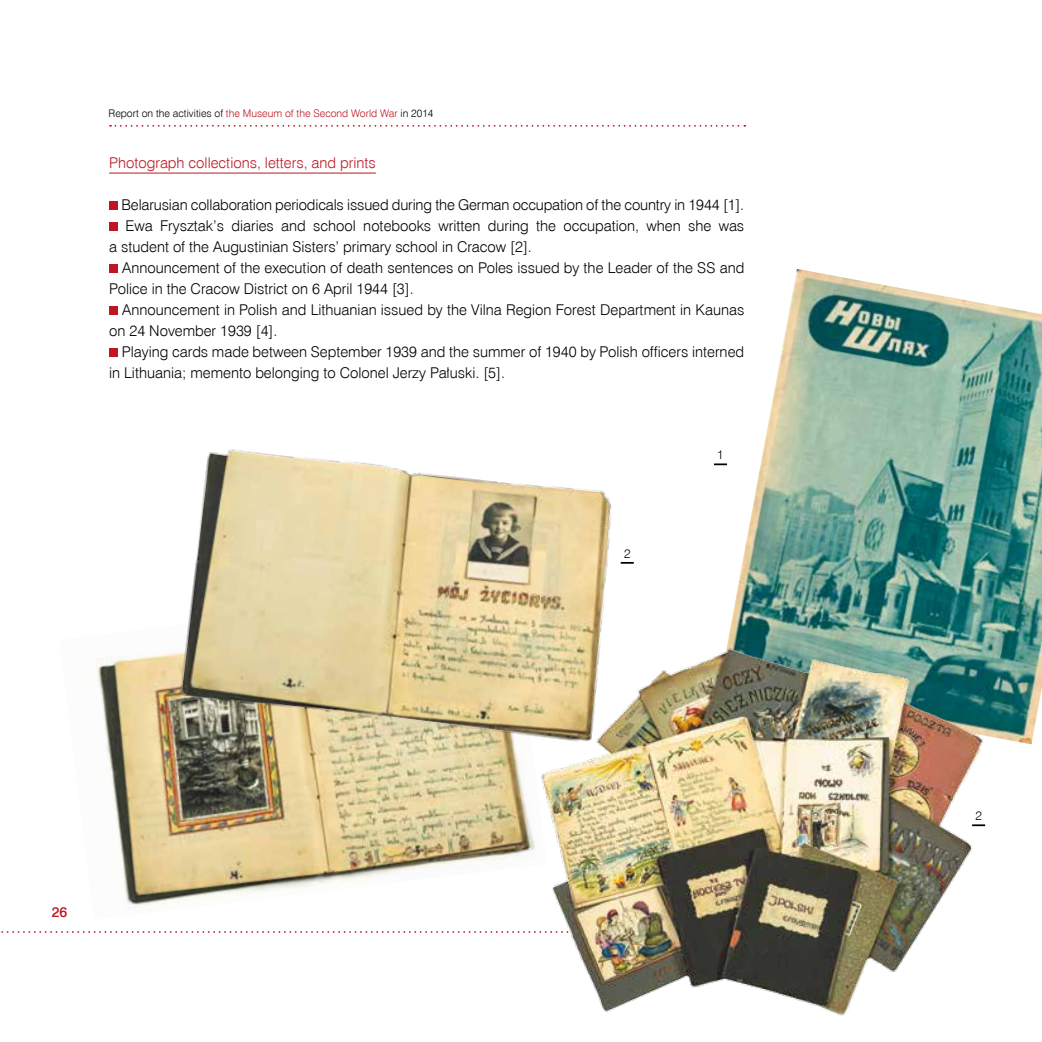
<style>
.page{position:relative;width:1042px;height:1042px;background:#fff}
.page>*{position:absolute;margin:0;border:0;box-sizing:border-box;transform-origin:0 0}
.t1{font:14.88px "Swis 721 Lt EU Normal";color:#000}
.t2{font:14.88px "Swis 721 Lt EU Normal";color:#be1622}
.t3{font:14px "Swis 721 Md EU Normal";color:#be1622}
.t4{font:12.25px "Swis 721 Lt EU Normal";color:#000}
.t5{font:10.5px "Swis 721 Lt EU Normal";color:#000}
.s1{color:#be1622}
</style>
<div class="page">
<svg style="left:110px;top:125px;width:635px;height:2px"></svg>
<svg style="left:1px;top:931px;width:535px;height:2px"></svg>
<img style="left:719px;top:269px;width:323px;height:475px">
<hr style="left:109px;top:173px;width:267px;height:1px;background:#be1622">
<div style="left:109px;top:201px;width:9px;height:9px;background:#be1622"></div>
<div style="left:109px;top:222px;width:9px;height:9px;background:#be1622"></div>
<div style="left:109px;top:264px;width:9px;height:9px;background:#be1622"></div>
<div style="left:109px;top:306px;width:9px;height:9px;background:#be1622"></div>
<div style="left:109px;top:348px;width:9px;height:9px;background:#be1622"></div>
<svg style="left:714px;top:463px;width:13px;height:2px"></svg>
<img style="left:539px;top:617px;width:448px;height:399px">
<img style="left:96px;top:654px;width:450px;height:265px">
<img style="left:167px;top:449px;width:469px;height:307px">
<svg style="left:621px;top:562px;width:13px;height:2px"></svg>
<svg style="left:972px;top:824px;width:13px;height:2px"></svg>
<p class="t5" style="left:109px;top:107px;width:326px">Report on the activities of <span class="s1">the Museum of the Second World War</span> in 2014</p>
<p class="t2" style="left:109px;top:153px;width:268px">Photograph collections, letters, and prints</p>
<p class="t1" style="left:122px;top:195px;width:624px">Belarusian collaboration periodicals issued during the German occupation of the country in 1944 [1].</p>
<p class="t1" style="left:125px;top:216px;width:620px">Ewa Frysztak’s diaries and school notebooks written during the occupation, when she was</p>
<p class="t1" style="left:109px;top:237px;width:424px">a student of the Augustinian Sisters’ primary school in Cracow [2].</p>
<p class="t1" style="left:122px;top:258px;width:623px">Announcement of the execution of death sentences on Poles issued by the Leader of the SS and</p>
<p class="t1" style="left:109px;top:279px;width:306px">Police in the Cracow District on 6 April 1944 [3].</p>
<p class="t1" style="left:122px;top:300px;width:623px">Announcement in Polish and Lithuanian issued by the Vilna Region Forest Department in Kaunas</p>
<p class="t1" style="left:109px;top:321px;width:170px">on 24 November 1939 [4].</p>
<p class="t1" style="left:122px;top:342px;width:624px">Playing cards made between September 1939 and the summer of 1940 by Polish officers interned</p>
<p class="t1" style="left:109px;top:363px;width:397px">in Lithuania; memento belonging to Colonel Jerzy Pałuski. [5].</p>
<p class="t4" style="left:624px;top:546px;width:8px">2</p>
<p class="t4" style="left:717px;top:447px;width:8px">1</p>
<p class="t3" style="left:52px;top:903px;width:17px">26</p>
<p class="t4" style="left:975px;top:808px;width:8px">2</p>
</div>
